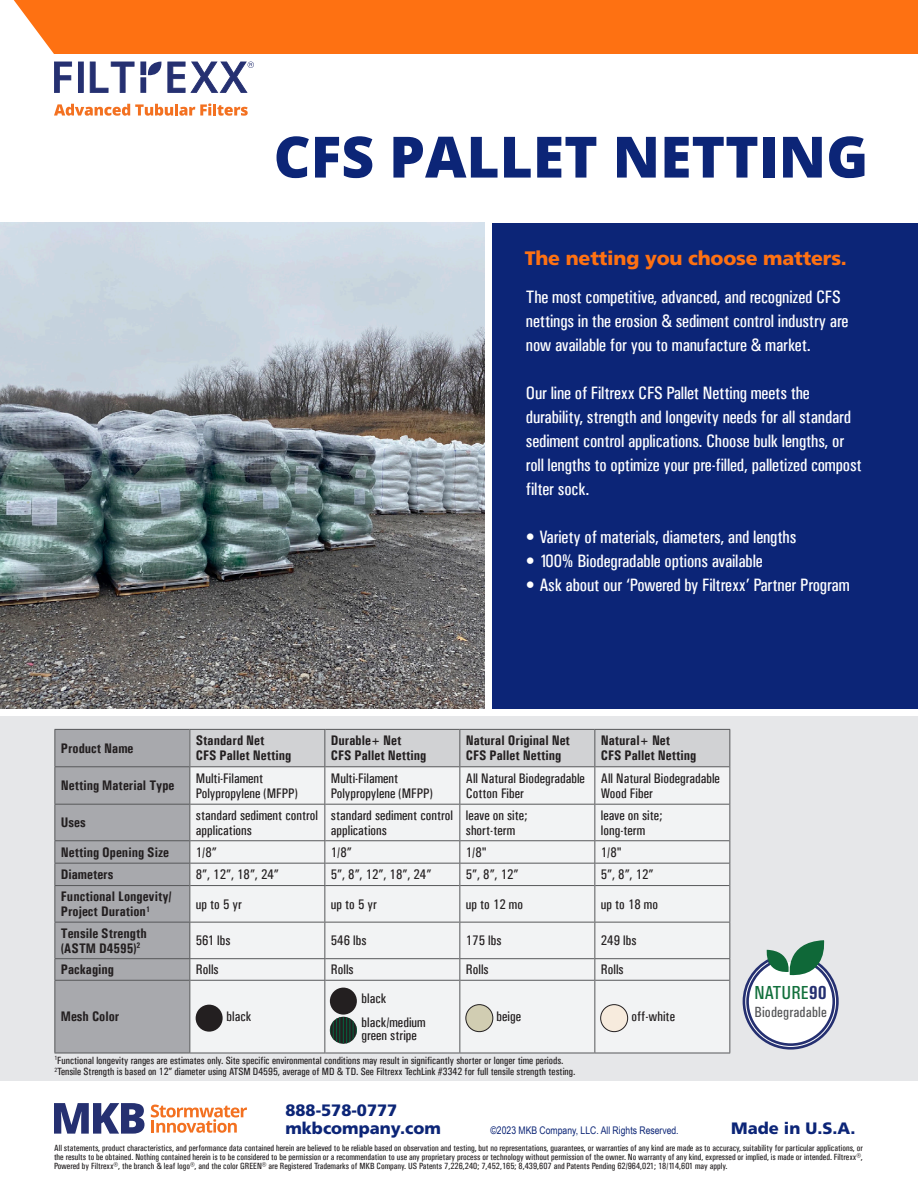
<style>
.page{position:relative;width:918px;height:1188px;background:#fff}
.page>*{position:absolute;margin:0;border:0;box-sizing:border-box;transform-origin:0 0}
.t1{font:57px "Open Sans";color:#0c2577}
.t2{font:900 19.5px "Frutiger LT Std";letter-spacing:-.01em;color:#fe7112}
.t3{font:18.9px "Univers Condensed";letter-spacing:-.005em;color:#12703c}
.t4{font:18px/24px "Univers Condensed";letter-spacing:-.01em;color:#fff}
.t5{font:900 16.5px/18px "Frutiger LT Std";color:#0c2577}
.t6{font:14.85px "Univers Condensed";letter-spacing:.01em;color:#57585a}
.t7{font:13.8px/15px "Univers Condensed";color:#231f20}
.t8{font:700 condensed 13.8px/15px "Univers";color:#231f20}
.t9{font:10.5px "Univers Condensed";color:#231f20}
.t10{font:10.5px "Arial Narrow";color:#0c2576}
.t11{font:9px/9px "Univers Condensed";color:#231f20;text-align:justify}
.s1{font-family:"Univers";font-weight:700;font-stretch:condensed;color:#253071}
</style>
<div class="page">
<svg style="left:54px;top:1103px;width:91px;height:31px"></svg>
<svg style="left:151px;top:1105px;width:96px;height:28px"></svg>
<div style="left:13px;top:0;width:905px;height:54px;background:#fe7112"></div>
<svg style="left:54px;top:62px;width:18px;height:31px"></svg>
<svg style="left:78px;top:62px;width:6px;height:31px"></svg>
<svg style="left:90px;top:62px;width:164px;height:31px"></svg>
<svg style="left:54px;top:103px;width:194px;height:13px"></svg>
<div style="left:0;top:716px;width:918px;height:365px;background:#e6e7e9"></div>
<div style="left:493px;top:223px;width:425px;height:485px;background:#0c2577"></div>
<img style="left:0;top:223px;width:485px;height:485px">
<svg style="left:743px;top:940px;width:96px;height:110px"></svg>
<div style="left:55px;top:729px;width:135px;height:38px;background:#a8a9ad"></div>
<div style="left:190px;top:729px;width:135px;height:38px;background:#d1d2d4"></div>
<div style="left:325px;top:729px;width:135px;height:38px;background:#d1d2d4"></div>
<div style="left:460px;top:729px;width:135px;height:38px;background:#d1d2d4"></div>
<div style="left:595px;top:729px;width:135px;height:38px;background:#d1d2d4"></div>
<hr style="left:54px;top:729px;width:135px;height:1px;background:#57585a">
<hr style="left:54px;top:730px;width:1px;height:36px;background:#57585a">
<hr style="left:325px;top:729px;width:134px;height:1px;background:#57585a">
<hr style="left:459px;top:729px;width:135px;height:1px;background:#57585a">
<hr style="left:459px;top:730px;width:1px;height:37px;background:#57585a">
<hr style="left:594px;top:729px;width:136px;height:1px;background:#57585a">
<hr style="left:594px;top:730px;width:1px;height:37px;background:#57585a">
<hr style="left:189px;top:729px;width:136px;height:1px;background:#57585a">
<hr style="left:189px;top:730px;width:1px;height:37px;background:#57585a">
<hr style="left:324px;top:730px;width:1px;height:36px;background:#57585a">
<hr style="left:729px;top:730px;width:1px;height:37px;background:#57585a">
<hr style="left:54px;top:766px;width:135px;height:1px;background:#57585a">
<hr style="left:325px;top:766px;width:134px;height:1px;background:#57585a">
<hr style="left:190px;top:766px;width:135px;height:1px;background:#57585a">
<hr style="left:460px;top:766px;width:134px;height:1px;background:#57585a">
<hr style="left:595px;top:766px;width:134px;height:1px;background:#57585a">
<hr style="left:54px;top:1053px;width:136px;height:1px;background:#57585a">
<hr style="left:325px;top:1053px;width:135px;height:1px;background:#57585a">
<hr style="left:190px;top:1053px;width:135px;height:1px;background:#57585a">
<hr style="left:460px;top:1053px;width:135px;height:1px;background:#57585a">
<hr style="left:595px;top:1053px;width:135px;height:1px;background:#57585a">
<svg style="left:54px;top:767px;width:676px;height:286px"></svg>
<div style="left:466px;top:1005px;width:27px;height:27px;background:#d1cdb2;border-radius:50%"></div>
<div style="left:466px;top:1004px;width:27px;height:28px;border:1px solid #231f20;border-radius:50%"></div>
<div style="left:601px;top:1005px;width:27px;height:27px;background:#f7ebdd;border-radius:50%"></div>
<div style="left:600px;top:1004px;width:28px;height:28px;border:1px solid #231f20;border-radius:50%"></div>
<div style="left:196px;top:1005px;width:27px;height:27px;background:#231f20;border-radius:50%"></div>
<div style="left:330px;top:988px;width:27px;height:27px;background:#231f20;border-radius:50%"></div>
<p class="t1" style="left:274px;top:118px;width:596px">CFS PALLET NETTING</p>
<p class="t2" style="left:525px;top:247px;width:324px">The netting you choose matters.</p>
<p class="t4" style="left:526px;top:285px;width:324px">The most competitive, advanced, and recognized CFS nettings in the erosion &amp; sediment control industry are now available for you to manufacture &amp; market.</p>
<p class="t4" style="left:526px;top:381px;width:338px">Our line of Filtrexx CFS Pallet Netting meets the durability, strength and longevity needs for all standard sediment control applications. Choose bulk lengths, or roll lengths to optimize your pre-filled, palletized compost filter sock.</p>
<p class="t4" style="left:526px;top:525px;width:272px">• Variety of materials, diameters, and lengths</p>
<p class="t4" style="left:526px;top:549px;width:239px">• 100% Biodegradable options available</p>
<p class="t4" style="left:526px;top:573px;width:325px">• Ask about our ‘Powered by Filtrexx’ Partner Program</p>
<p class="t8" style="left:61px;top:741px;width:74px">Product Name</p>
<p class="t8" style="left:196px;top:733px;width:97px">Standard Net<br>CFS Pallet Netting</p>
<p class="t8" style="left:331px;top:733px;width:72px">Durable+ Net</p>
<p class="t8" style="left:331px;top:748px;width:97px">CFS Pallet Netting</p>
<p class="t8" style="left:466px;top:733px;width:106px">Natural Original Net</p>
<p class="t8" style="left:466px;top:748px;width:97px">CFS Pallet Netting</p>
<p class="t8" style="left:601px;top:733px;width:71px">Natural+ Net</p>
<p class="t8" style="left:601px;top:748px;width:97px">CFS Pallet Netting</p>
<p class="t8" style="left:61px;top:778px;width:115px">Netting Material Type</p>
<p class="t7" style="left:196px;top:771px;width:103px">Multi-Filament<br>Polypropylene (MFPP)</p>
<p class="t7" style="left:331px;top:771px;width:103px">Multi-Filament<br>Polypropylene (MFPP)</p>
<p class="t7" style="left:466px;top:771px;width:121px">All Natural Biodegradable</p>
<p class="t7" style="left:466px;top:786px;width:60px">Cotton Fiber</p>
<p class="t8" style="left:61px;top:815px;width:26px">Uses</p>
<p class="t7" style="left:196px;top:808px;width:124px">standard sediment control</p>
<p class="t7" style="left:196px;top:823px;width:58px">applications</p>
<p class="t7" style="left:331px;top:808px;width:124px">standard sediment control</p>
<p class="t7" style="left:331px;top:823px;width:58px">applications</p>
<p class="t7" style="left:466px;top:808px;width:63px">leave on site;</p>
<p class="t7" style="left:466px;top:823px;width:51px">short-term</p>
<p class="t7" style="left:601px;top:771px;width:121px">All Natural Biodegradable</p>
<p class="t7" style="left:601px;top:786px;width:54px">Wood Fiber</p>
<p class="t7" style="left:601px;top:808px;width:63px">leave on site;</p>
<p class="t7" style="left:601px;top:823px;width:46px">long-term</p>
<p class="t8" style="left:61px;top:844px;width:110px">Netting Opening Size</p>
<p class="t7" style="left:196px;top:845px;width:22px">1/8”</p>
<p class="t7" style="left:331px;top:845px;width:22px">1/8”</p>
<p class="t7" style="left:466px;top:845px;width:23px">1/8"</p>
<p class="t7" style="left:601px;top:845px;width:23px">1/8"</p>
<p class="t8" style="left:61px;top:867px;width:54px">Diameters</p>
<p class="t7" style="left:196px;top:867px;width:84px">8”, 12”, 18”, 24”</p>
<p class="t7" style="left:331px;top:867px;width:102px">5”, 8”, 12”, 18”, 24”</p>
<p class="t7" style="left:466px;top:867px;width:54px">5”, 8”, 12”</p>
<p class="t7" style="left:601px;top:867px;width:54px">5”, 8”, 12”</p>
<p class="t8" style="left:61px;top:889px;width:112px">Functional Longevity/<br>Project Duration<sup>1</sup></p>
<p class="t7" style="left:196px;top:896px;width:48px">up to 5 yr</p>
<p class="t7" style="left:331px;top:896px;width:48px">up to 5 yr</p>
<p class="t7" style="left:466px;top:896px;width:59px">up to 12 mo</p>
<p class="t7" style="left:601px;top:896px;width:59px">up to 18 mo</p>
<p class="t8" style="left:61px;top:925px;width:87px">Tensile Strength (ASTM D4595)<sup>2</sup></p>
<p class="t7" style="left:196px;top:933px;width:36px">561 lbs</p>
<p class="t7" style="left:331px;top:933px;width:37px">546 lbs</p>
<p class="t7" style="left:466px;top:933px;width:37px">175 lbs</p>
<p class="t7" style="left:601px;top:933px;width:37px">249 lbs</p>
<p class="t8" style="left:61px;top:962px;width:55px">Packaging</p>
<p class="t7" style="left:196px;top:962px;width:24px">Rolls</p>
<p class="t7" style="left:331px;top:962px;width:24px">Rolls</p>
<p class="t7" style="left:466px;top:962px;width:24px">Rolls</p>
<p class="t7" style="left:601px;top:962px;width:24px">Rolls</p>
<p class="t8" style="left:61px;top:1009px;width:60px">Mesh Color</p>
<p class="t7" style="left:227px;top:1009px;width:26px">black</p>
<p class="t7" style="left:362px;top:990px;width:26px">black</p>
<p class="t7" style="left:362px;top:1015px;width:66px;line-height:13.5px">black/medium green stripe</p>
<p class="t7" style="left:497px;top:1009px;width:26px">beige</p>
<p class="t7" style="left:632px;top:1009px;width:45px">off-white</p>
<p class="t9" style="left:54px;top:1054px;width:511px"><sup>1</sup>Functional longevity ranges are estimates only. Site specific environmental conditions may result in significantly shorter or longer time periods.</p>
<p class="t9" style="left:54px;top:1065px;width:523px"><sup>2</sup>Tensile Strength is based on 12” diameter using ATSM D4595, average of MD &amp; TD. See Filtrexx TechLink #3342 for full tensile strength testing.</p>
<p class="t3" style="left:754px;top:982px;width:74px">NATURE<span class="s1">90</span></p>
<p class="t6" style="left:754px;top:1003px;width:74px">Biodegradable</p>
<h3 class="t5" style="left:285px;top:1101px;width:157px">888-578-0777 mkbcompany.com</h3>
<p class="t10" style="left:491px;top:1123px;width:190px">©2023 MKB Company, LLC. All Rights Reserved.</p>
<h3 class="t5" style="left:731px;top:1119px;width:126px">Made in U.S.A.</h3>
<p class="t11" style="left:54px;top:1143px;width:810px">All statements, product characteristics, and performance data contained herein are believed to be reliable based on observation and testing, but no representations, guarantees, or warranties of any kind are made as to accuracy, suitability for particular applications, or the results to be obtained. Nothing contained herein is to be considered to be permission or a recommendation to use any proprietary process or technology without permission of the owner. No warranty of any kind, expressed or implied, is made or intended. Filtrexx®, Powered by Filtrexx®, the branch &amp; leaf logo®, and the color GREEN® are Registered Trademarks of MKB Company. US Patents 7,226,240; 7,452,165; 8,439,607 and Patents Pending 62/964,021; 18/114,601 may apply.</p>
</div>
